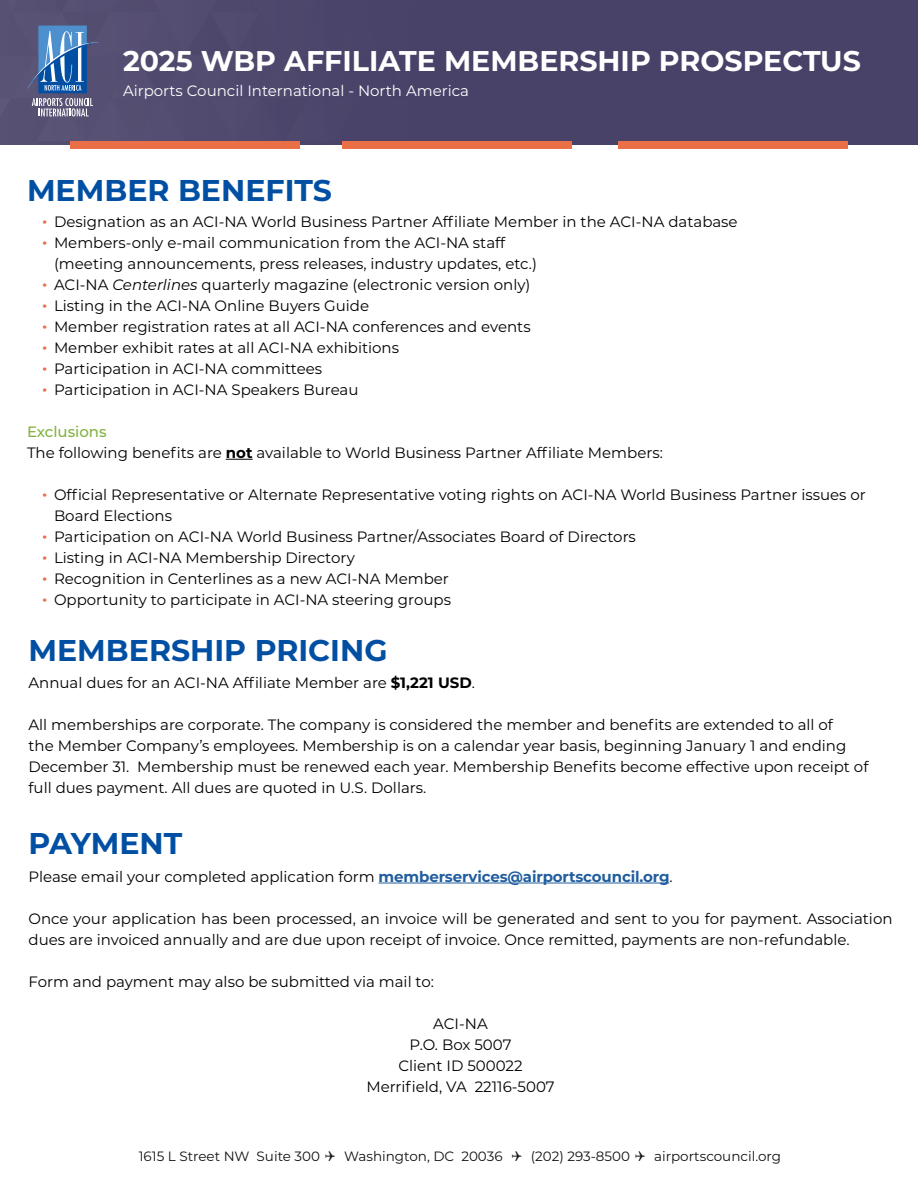
<style>
.page{position:relative;width:918px;height:1188px;background:#fff}
.page>*{position:absolute;margin:0;border:0;box-sizing:border-box;transform-origin:0 0}
.t1{font:700 30px "Montserrat";color:#004fa3}
.t2{font:700 28.5px "Montserrat";color:#fff}
.t3{font:15px/21px "Montserrat";color:#000}
.t4{font:15px "Montserrat";color:#fff}
.t5{font:13.5px "Montserrat";color:#111}
.s1{font-family:"Perpetua";color:#eb6f47}
.s2{font-style:italic}
.s3{font-weight:500;color:#83b241}
.s4{font-weight:700}
.s5{font-weight:700;color:#215e9e}
</style>
<div class="page">
<div style="left:0;top:0;width:918px;height:145px;background:#484168"></div>
<svg style="left:0;top:0;width:572px;height:145px"></svg>
<div style="left:70px;top:141px;width:230px;height:7px;background:#ea6f46"></div>
<div style="left:342px;top:141px;width:229px;height:7px;background:#ea6f46"></div>
<div style="left:618px;top:141px;width:230px;height:7px;background:#ea6f46"></div>
<svg style="left:226px;top:459px;width:27px;height:1px"></svg>
<hr style="left:379px;top:883px;width:290px;height:1px;background:#215e9e">
<h2 class="t2" style="left:123px;top:40px;width:739px">2025 WBP AFFILIATE MEMBERSHIP PROSPECTUS</h2>
<p class="t4" style="left:123px;top:80px;width:348px">Airports Council International - North America</p>
<h1 class="t1" style="left:27px;top:169px;width:307px">MEMBER BENEFITS</h1>
<p class="t3" style="left:42px;top:210px;width:697px"><span class="s1">•</span> Designation as an ACI-NA World Business Partner Affiliate Member in the ACI-NA database</p>
<p class="t3" style="left:54px;top:231px;width:485px;text-indent:-12px"><span class="s1">•</span> Members-only e-mail communication from the ACI-NA staff (meeting announcements, press releases, industry updates, etc.)</p>
<p class="t3" style="left:42px;top:273px;width:490px"><span class="s1">•</span> ACI-NA <span class="s2">Centerlines</span> quarterly magazine (electronic version only)</p>
<p class="t3" style="left:42px;top:294px;width:329px"><span class="s1">•</span> Listing in the ACI-NA Online Buyers Guide</p>
<p class="t3" style="left:42px;top:315px;width:490px"><span class="s1">•</span> Member registration rates at all ACI-NA conferences and events</p>
<p class="t3" style="left:42px;top:336px;width:359px"><span class="s1">•</span> Member exhibit rates at all ACI-NA exhibitions</p>
<p class="t3" style="left:42px;top:357px;width:282px"><span class="s1">•</span> Participation in ACI-NA committees</p>
<p class="t3" style="left:42px;top:378px;width:318px"><span class="s1">•</span> Participation in ACI-NA Speakers Bureau</p>
<p class="t3" style="left:27px;top:420px;width:637px"><span class="s3">Exclusions<br></span>The following benefits are <span class="s4">not</span> available to World Business Partner Affiliate Members:</p>
<p class="t3" style="left:54px;top:483px;width:813px;text-indent:-12px"><span class="s1">•</span> Official Representative or Alternate Representative voting rights on ACI-NA World Business Partner issues or<br>Board Elections</p>
<p class="t3" style="left:42px;top:525px;width:595px"><span class="s1">•</span> Participation on ACI-NA World Business Partner/Associates Board of Directors</p>
<p class="t3" style="left:42px;top:546px;width:314px"><span class="s1">•</span> Listing in ACI-NA Membership Directory</p>
<p class="t3" style="left:42px;top:567px;width:409px"><span class="s1">•</span> Recognition in Centerlines as a new ACI-NA Member</p>
<p class="t3" style="left:42px;top:588px;width:411px"><span class="s1">•</span> Opportunity to participate in ACI-NA steering groups</p>
<h1 class="t1" style="left:28px;top:629px;width:360px">MEMBERSHIP PRICING</h1>
<p class="t3" style="left:28px;top:671px;width:448px">Annual dues for an ACI-NA Affiliate Member are <span class="s4">$1,221 USD</span>.</p>
<p class="t3" style="left:28px;top:713px;width:841px">All memberships are corporate. The company is considered the member and benefits are extended to all of<br>the Member Company’s employees. Membership is on a calendar year basis, beginning January 1 and ending December 31. Membership must be renewed each year. Membership Benefits become effective upon receipt of full dues payment. All dues are quoted in U.S. Dollars.</p>
<h1 class="t1" style="left:28px;top:822px;width:155px">PAYMENT</h1>
<p class="t3" style="left:28px;top:865px;width:646px">Please email your completed application form <span class="s5">memberservices@airportscouncil.org</span>.</p>
<p class="t3" style="left:28px;top:907px;width:866px">Once your application has been processed, an invoice will be generated and sent to you for payment. Association dues are invoiced annually and are due upon receipt of invoice. Once remitted, payments are non-refundable.</p>
<p class="t3" style="left:28px;top:970px;width:407px">Form and payment may also be submitted via mail to:</p>
<p class="t3" style="left:366px;top:1012px;width:190px;text-align:center">ACI-NA<br>P.O. Box 5007<br>Client ID 500022<br>Merrifield, VA 22116-5007</p>
<p class="t5" style="left:139px;top:1147px;width:183px">1615 L Street NW Suite 300</p>
<p class="t5" style="left:344px;top:1147px;width:160px">Washington, DC 20036</p>
<p class="t5" style="left:531px;top:1147px;width:101px">(202) 293-8500</p>
<p class="t5" style="left:654px;top:1147px;width:128px">airportscouncil.org</p>
</div>
